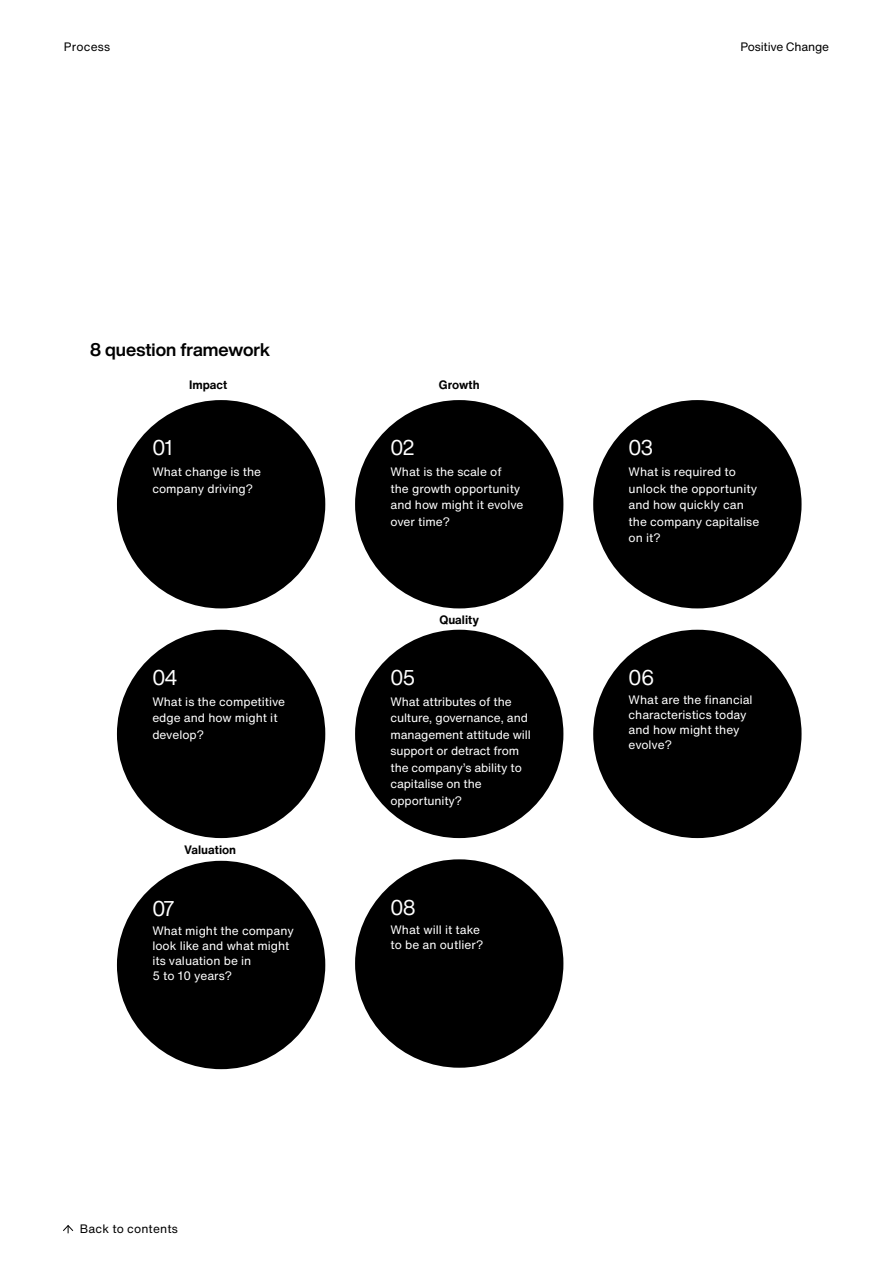
<style>
.page{position:relative;width:893px;height:1263px;background:#fff}
.page>*{position:absolute;margin:0;border:0;box-sizing:border-box;transform-origin:0 0}
.t1{font:21px "Helvetica Now Display";letter-spacing:-.03em;color:#fff}
.t2{font:700 18px "Helvetica Now Display";color:#000}
.t3{font:12px/16.5px "Helvetica Now Text";color:#fff}
.t4{font:700 12px "Helvetica Now Text";color:#000}
.t5{font:12px "Helvetica Now Text";letter-spacing:.005em;color:#000}
.t6{font:12px "Helvetica Now Text";letter-spacing:-.015em;color:#000}
</style>
<div class="page">
<div style="left:117px;top:400px;width:208px;height:208px;background:#000;border-radius:50%"></div>
<div style="left:355px;top:400px;width:208px;height:208px;background:#000;border-radius:50%"></div>
<div style="left:117px;top:630px;width:208px;height:208px;background:#000;border-radius:50%"></div>
<div style="left:355px;top:630px;width:208px;height:208px;background:#000;border-radius:50%"></div>
<div style="left:593px;top:400px;width:208px;height:208px;background:#000;border-radius:50%"></div>
<div style="left:593px;top:630px;width:208px;height:208px;background:#000;border-radius:50%"></div>
<div style="left:117px;top:861px;width:208px;height:208px;background:#000;border-radius:50%"></div>
<div style="left:355px;top:859px;width:208px;height:209px;background:#000;border-radius:50%"></div>
<svg style="left:63px;top:1225px;width:11px;height:8px"></svg>
<p class="t5" style="left:64px;top:39px;width:48px">Process</p>
<p class="t6" style="left:740px;top:39px;width:90px">Positive Change</p>
<h2 class="t2" style="left:90px;top:338px;width:181px">8 question framework</h2>
<p class="t4" style="left:189px;top:377px;width:40px">Impact</p>
<p class="t4" style="left:439px;top:377px;width:42px">Growth</p>
<h1 class="t1" style="left:152px;top:434px;width:21px">01</h1>
<p class="t3" style="left:152px;top:464px;width:110px">What change is the company driving?</p>
<h1 class="t1" style="left:152px;top:663px;width:26px">04</h1>
<p class="t3" style="left:152px;top:693px;width:134px">What is the competitive edge and how might it develop?</p>
<p class="t4" style="left:184px;top:841px;width:53px">Valuation</p>
<h1 class="t1" style="left:152px;top:894px;width:24px">07</h1>
<p class="t3" style="left:152px;top:924px;width:143px;line-height:15px">What might the company look like and what might its valuation be in<br>5 to 10 years?</p>
<p class="t5" style="left:80px;top:1221px;width:100px">Back to contents</p>
<h1 class="t1" style="left:390px;top:434px;width:25px">02</h1>
<p class="t3" style="left:390px;top:464px;width:134px">What is the scale of<br>the growth opportunity and how might it evolve over time?</p>
<p class="t4" style="left:439px;top:612px;width:41px">Quality</p>
<h1 class="t1" style="left:390px;top:663px;width:26px">05</h1>
<p class="t3" style="left:390px;top:693px;width:142px">What attributes of the culture, governance, and management attitude will support or detract from the company’s ability to capitalise on the opportunity?</p>
<h1 class="t1" style="left:390px;top:893px;width:26px">08</h1>
<p class="t3" style="left:390px;top:922px;width:94px;line-height:15px">What will it take to be an outlier?</p>
<h1 class="t1" style="left:629px;top:434px;width:26px">03</h1>
<p class="t3" style="left:629px;top:464px;width:132px">What is required to unlock the opportunity and how quickly can the company capitalise on it?</p>
<h1 class="t1" style="left:629px;top:663px;width:27px">06</h1>
<p class="t3" style="left:629px;top:693px;width:125px;line-height:15px">What are the financial characteristics today and how might they evolve?</p>
</div>
